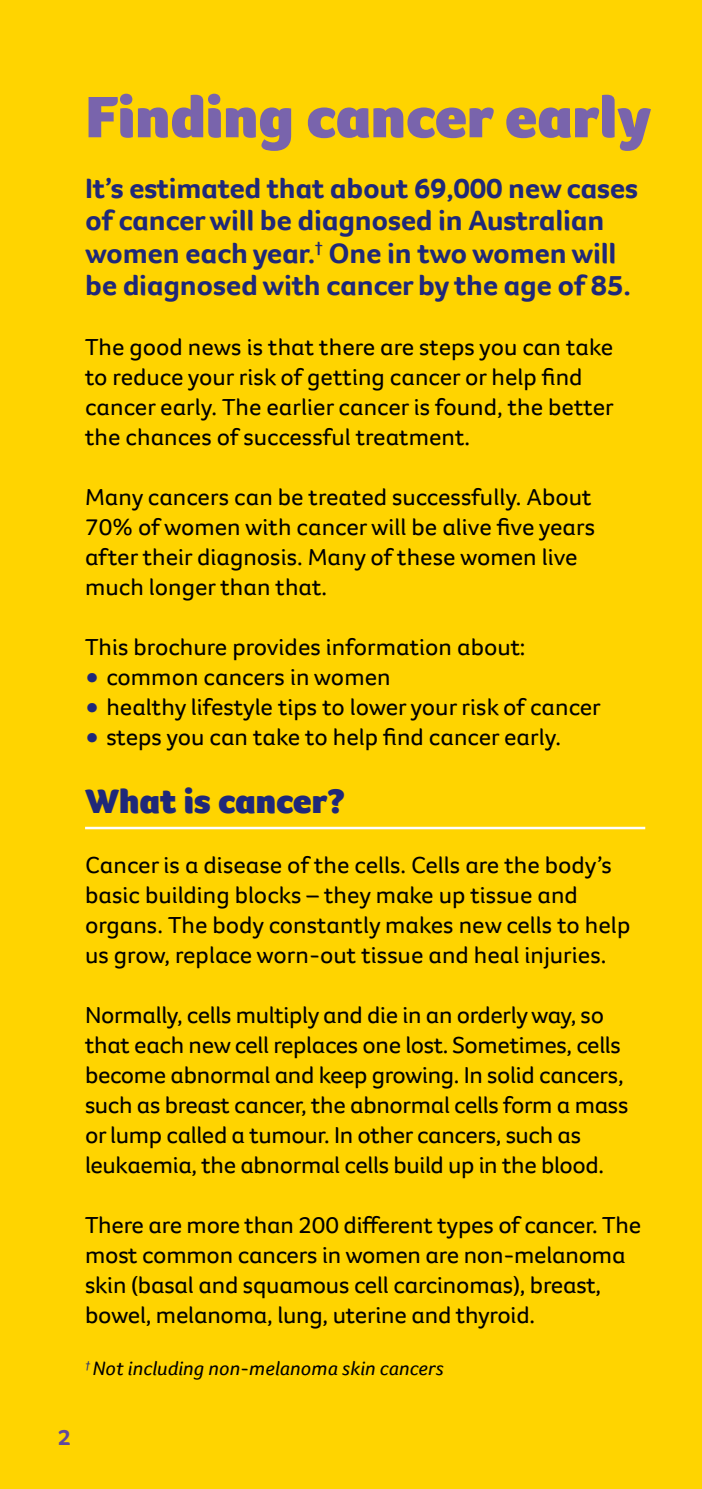
<style>
.page{position:relative;width:702px;height:1489px;background:#fff}
.page>*{position:absolute;margin:0;border:0;box-sizing:border-box;transform-origin:0 0}
.t1{font:900 60px "Foco CC";color:#7964ac;scale:1.05 1}
.t2{font:900 35px "Foco CC";color:#1f2879;scale:1.05 1}
.t3{font:700 28.75px/32.5px "Foco CC";letter-spacing:-.01em;color:#1f2879;scale:1.05 1}
.t4{font:23.75px/30px "Foco CC";letter-spacing:-.01em;color:#000;scale:1.05 1}
.t5{font:700 22.5px "Foco CC";color:#60489d;scale:1.05 1}
.t6{font:italic 20px "Foco CC";color:#000;scale:1.05 1}
.s1{font-size:35px;color:#1f2879}
</style>
<div class="page">
<div style="left:0;top:0;width:702px;height:1488px;background:#ffd400"></div>
<hr style="left:85px;top:826px;width:560px;height:3px;background:#fff">
<h1 class="t1" style="left:85px;top:77px;width:540px">Finding cancer early</h1>
<p class="t3" style="left:85px;top:171px;width:528px">It’s estimated that about 69,000 new cases of cancer will be diagnosed in Australian women each year.<sup>†</sup> One in two women will be diagnosed with cancer by the age of 85.</p>
<p class="t4" style="left:85px;top:332px;width:505px">The good news is that there are steps you can take to reduce your risk of getting cancer or help find cancer early. The earlier cancer is found, the better the chances of successful treatment.</p>
<p class="t4" style="left:85px;top:482px;width:487px">Many cancers can be treated successfully. About 70% of women with cancer will be alive five years after their diagnosis. Many of these women live much longer than that.</p>
<p class="t4" style="left:85px;top:632px;width:421px">This brochure provides information about:</p>
<p class="t4" style="left:85px;top:662px;width:292px"><span class="s1">•</span> common cancers in women</p>
<p class="t4" style="left:85px;top:692px;width:493px"><span class="s1">•</span> healthy lifestyle tips to lower your risk of cancer</p>
<p class="t4" style="left:85px;top:722px;width:454px"><span class="s1">•</span> steps you can take to help find cancer early.</p>
<h2 class="t2" style="left:85px;top:777px;width:249px">What is cancer?</h2>
<p class="t4" style="left:85px;top:849px;width:521px">Cancer is a disease of the cells. Cells are the body’s basic building blocks – they make up tissue and organs. The body constantly makes new cells to help us grow, replace worn-out tissue and heal injuries.</p>
<p class="t4" style="left:85px;top:999px;width:519px">Normally, cells multiply and die in an orderly way, so that each new cell replaces one lost. Sometimes, cells become abnormal and keep growing. In solid cancers, such as breast cancer, the abnormal cells form a mass or lump called a tumour. In other cancers, such as leukaemia, the abnormal cells build up in the blood.</p>
<p class="t4" style="left:85px;top:1209px;width:531px">There are more than 200 different types of cancer. The most common cancers in women are non‑melanoma skin (basal and squamous cell carcinomas), breast, bowel, melanoma, lung, uterine and thyroid.</p>
<p class="t6" style="left:85px;top:1355px;width:343px"><sup>†</sup> Not including non-melanoma skin cancers</p>
<p class="t5" style="left:58px;top:1421px;width:14px">2</p>
</div>
